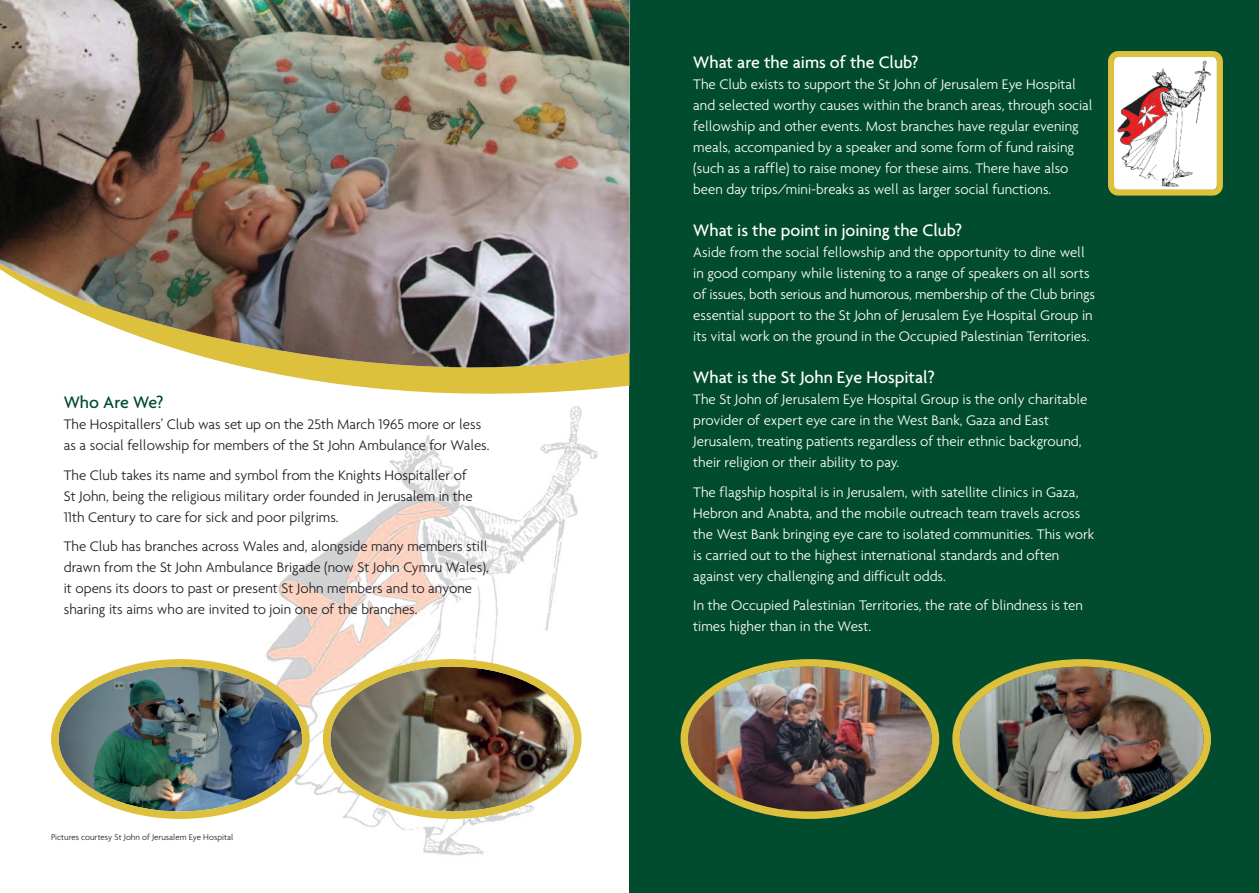
<style>
.page{position:relative;width:1259px;height:893px;background:#fff}
.page>*{position:absolute;margin:0;border:0;box-sizing:border-box;transform-origin:0 0}
.t1{font:500 18px "Agenda";color:#fff}
.t2{font:500 18px "Agenda";color:#014b2e}
.t3{font:300 15px/21px "Agenda";color:#fff}
.t4{font:300 15px/21px "Agenda";color:#231f20}
.t5{font:300 9px "Agenda";color:#231f20}
</style>
<div class="page">
<img style="left:266px;top:425px;width:332px;height:431px">
<div style="left:629px;top:0;width:630px;height:893px;background:#014b2e"></div>
<svg style="left:249px;top:368px;width:380px;height:26px;fill:#ddc03c"></svg>
<img style="left:0;top:0;width:629px;height:368px">
<img style="left:51px;top:659px;width:259px;height:160px">
<img style="left:323px;top:659px;width:258px;height:160px">
<img style="left:680px;top:659px;width:259px;height:160px">
<img style="left:952px;top:659px;width:259px;height:160px">
<svg style="left:1108px;top:51px;width:114px;height:145px;background:#e4d6c0"></svg>
<p class="t2" style="left:64px;top:392px;width:101px">Who Are We?</p>
<p class="t4" style="left:64px;top:414px;width:427px">The Hospitallers’ Club was set up on the 25th March 1965 more or less as a social fellowship for members of the St John Ambulance for Wales.</p>
<p class="t4" style="left:64px;top:464px;width:410px">The Club takes its name and symbol from the Knights Hospitaller of<br>St John, being the religious military order founded in Jerusalem in the<br>11th Century to care for sick and poor pilgrims.</p>
<p class="t4" style="left:64px;top:536px;width:426px">The Club has branches across Wales and, alongside many members still drawn from the St John Ambulance Brigade (now St John Cymru Wales), it opens its doors to past or present St John members and to anyone sharing its aims who are invited to join one of the branches.</p>
<p class="t5" style="left:51px;top:831px;width:184px">Pictures courtesy St John of Jerusalem Eye Hospital</p>
<p class="t1" style="left:693px;top:51px;width:227px">What are the aims of the Club?</p>
<p class="t3" style="left:693px;top:73px;width:401px">The Club exists to support the St John of Jerusalem Eye Hospital and selected worthy causes within the branch areas, through social fellowship and other events. Most branches have regular evening meals, accompanied by a speaker and some form of fund raising (such as a raffle) to raise money for these aims. There have also been day trips/mini-breaks as well as larger social functions.</p>
<p class="t1" style="left:693px;top:219px;width:270px">What is the point in joining the Club?</p>
<p class="t3" style="left:693px;top:241px;width:403px">Aside from the social fellowship and the opportunity to dine well in good company while listening to a range of speakers on all sorts of issues, both serious and humorous, membership of the Club brings essential support to the St John of Jerusalem Eye Hospital Group in its vital work on the ground in the Occupied Palestinian Territories.</p>
<p class="t1" style="left:693px;top:366px;width:243px">What is the St John Eye Hospital?</p>
<p class="t3" style="left:693px;top:388px;width:396px">The St John of Jerusalem Eye Hospital Group is the only charitable provider of expert eye care in the West Bank, Gaza and East Jerusalem, treating patients regardless of their ethnic background, their religion or their ability to pay.</p>
<p class="t3" style="left:693px;top:481px;width:402px">The flagship hospital is in Jerusalem, with satellite clinics in Gaza, Hebron and Anabta, and the mobile outreach team travels across the West Bank bringing eye care to isolated communities. This work is carried out to the highest international standards and often against very challenging and difficult odds.</p>
<p class="t3" style="left:693px;top:594px;width:391px">In the Occupied Palestinian Territories, the rate of blindness is ten times higher than in the West.</p>
</div>
